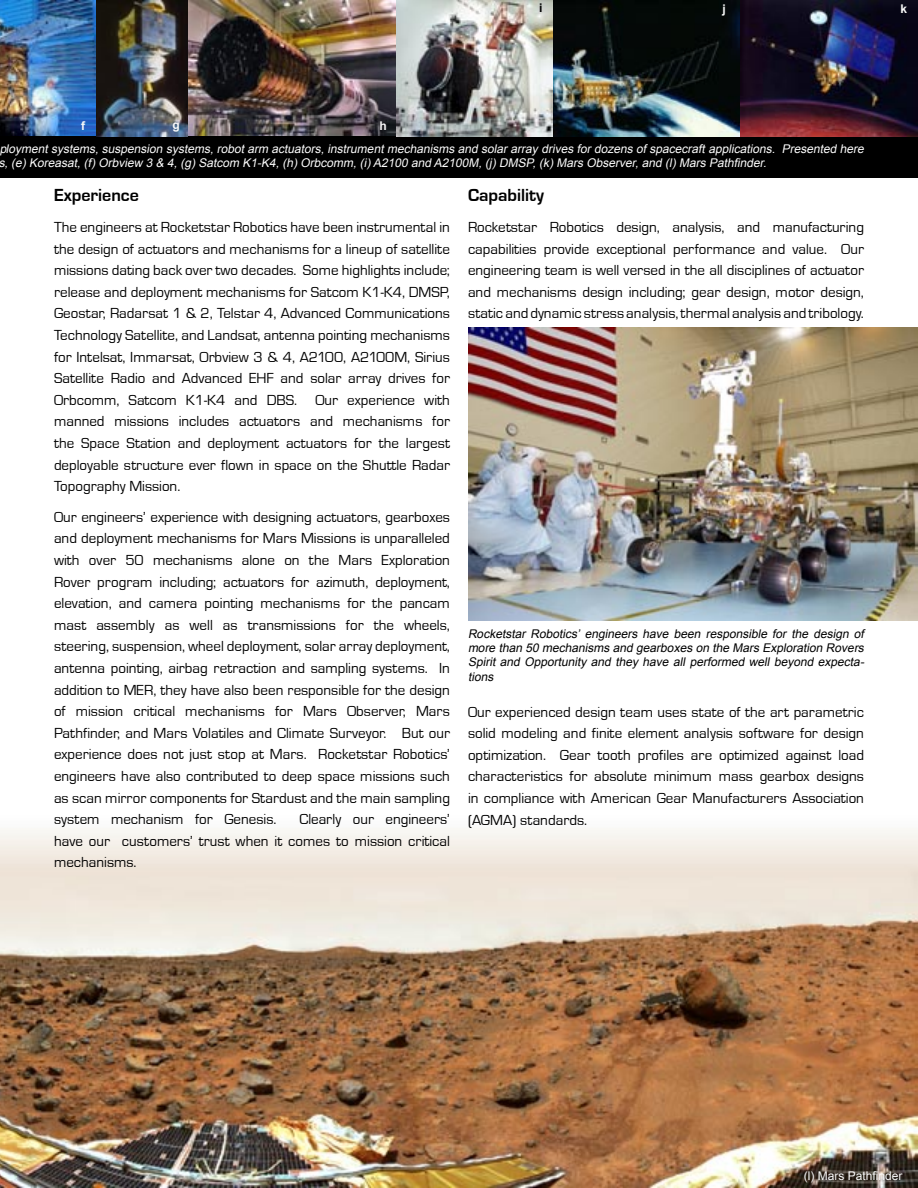
<style>
.page{position:relative;width:918px;height:1188px;background:#fff}
.page>*{position:absolute;margin:0;border:0;box-sizing:border-box;transform-origin:0 0}
.t1{font:700 18px "Eurostile T";color:#000}
.t2{font:15px/21.6px "Eurostile T";color:#000;text-align:justify}
.t3{font:italic 12px/14.4px "Arial";color:#fdfdfd}
.t4{font:italic 12px/14.4px "Arial";color:#000;text-align:justify}
.t5{font:12px "Arial";color:#fafafa}
.t6{font:700 12px "Arial";color:#fafafa}
.t7{font:700 12px "Arial";color:#f8f8f8}
.t8{font:700 12px "Arial";color:#000}
</style>
<div class="page">
<img style="left:0;top:828px;width:918px;height:360px">
<div style="left:0;top:136px;width:918px;height:42px;background:#000"></div>
<img style="left:0;top:0;width:918px;height:136px">
<img style="left:468px;top:328px;width:450px;height:293px">
<p class="t8" style="left:539px;top:0;width:5px">i</p>
<p class="t6" style="left:723px;top:1px;width:5px">j</p>
<p class="t6" style="left:901px;top:0;width:8px">k</p>
<p class="t6" style="left:81px;top:117px;width:5px">f</p>
<p class="t7" style="left:380px;top:117px;width:9px">h</p>
<p class="t6" style="left:172px;top:117px;width:9px">g</p>
<p class="t3" style="left:-2px;top:141px;width:870px">ploymentsystems,suspension systems,robotarm actuators,instrumentmechanisms and solararray drives fordozens ofspacecraftapplications. Presented here s,(e)Koreasat,(f)Orbview 3 &amp; 4,(g)Satcom K1-K4,(h)Orbcomm,(i)A2100 and A2100M,(j)DMSP,(k)Mars Observer,and (l)Mars Pathfinder.</p>
<p class="t1" style="left:54px;top:186px;width:86px">Experience</p>
<p class="t2" style="left:54px;top:217px;width:398px">The engineers at Rocketstar Robotics have been instrumental in the design of actuators and mechanisms for a lineup of satellite missions dating back over two decades. Some highlights include; release and deployment mechanisms for Satcom K1-K4, DMSP, Geostar, Radarsat 1 &amp; 2, Telstar 4, Advanced Communications Technology Satellite, and Landsat, antenna pointing mechanisms for Intelsat, Immarsat, Orbview 3 &amp; 4, A2100, A2100M, Sirius Satellite Radio and Advanced EHF and solar array drives for Orbcomm, Satcom K1-K4 and DBS. Our experience with manned missions includes actuators and mechanisms for the Space Station and deployment actuators for the largest deployable structure ever flown in space on the Shuttle Radar Topography Mission.</p>
<p class="t2" style="left:54px;top:506px;width:398px">Our engineers’ experience with designing actuators, gearboxes and deployment mechanisms for Mars Missions is unparalleled with over 50 mechanisms alone on the Mars Exploration Rover program including; actuators for azimuth, deployment, elevation, and camera pointing mechanisms for the pancam mast assembly as well as transmissions for the wheels, steering, suspension, wheel deployment, solar array deployment, antenna pointing, airbag retraction and sampling systems. In addition to MER, they have also been responsible for the design of mission critical mechanisms for Mars Observer, Mars Pathfinder, and Mars Volatiles and Climate Surveyor. But our experience does not just stop at Mars. Rocketstar Robotics’ engineers have also contributed to deep space missions such as scan mirror components for Stardust and the main sampling system mechanism for Genesis.</p>
<p class="t2" style="left:54px;top:809px;width:397px;text-indent:245px">Clearly our engineers’ have our customers’ trust when it comes to mission critical mechanisms.</p>
<p class="t1" style="left:468px;top:186px;width:77px">Capability</p>
<p class="t2" style="left:468px;top:217px;width:398px">Rocketstar Robotics design, analysis, and manufacturing capabilities provide exceptional performance and value. Our engineering team is well versed in the all disciplines of actuator and mechanisms design including; gear design, motor design, static and dynamic stress analysis, thermal analysis and tribology.</p>
<p class="t4" style="left:468px;top:626px;width:400px">Rocketstar Robotics’ engineers have been responsible for the design of more than 50 mechanisms and gearboxes on the Mars Exploration Rovers Spirit and Opportunity and they have all performed well beyond expecta&shy;tions</p>
<p class="t2" style="left:468px;top:701px;width:398px">Our experienced design team uses state of the art parametric solid modeling and finite element analysis software for design optimization. Gear tooth profiles are optimized against load characteristics for absolute minimum mass gearbox designs in compliance with American Gear Manufacturers Association (AGMA) standards.</p>
<p class="t5" style="left:804px;top:1168px;width:100px">(l) Mars Pathfinder</p>
</div>
